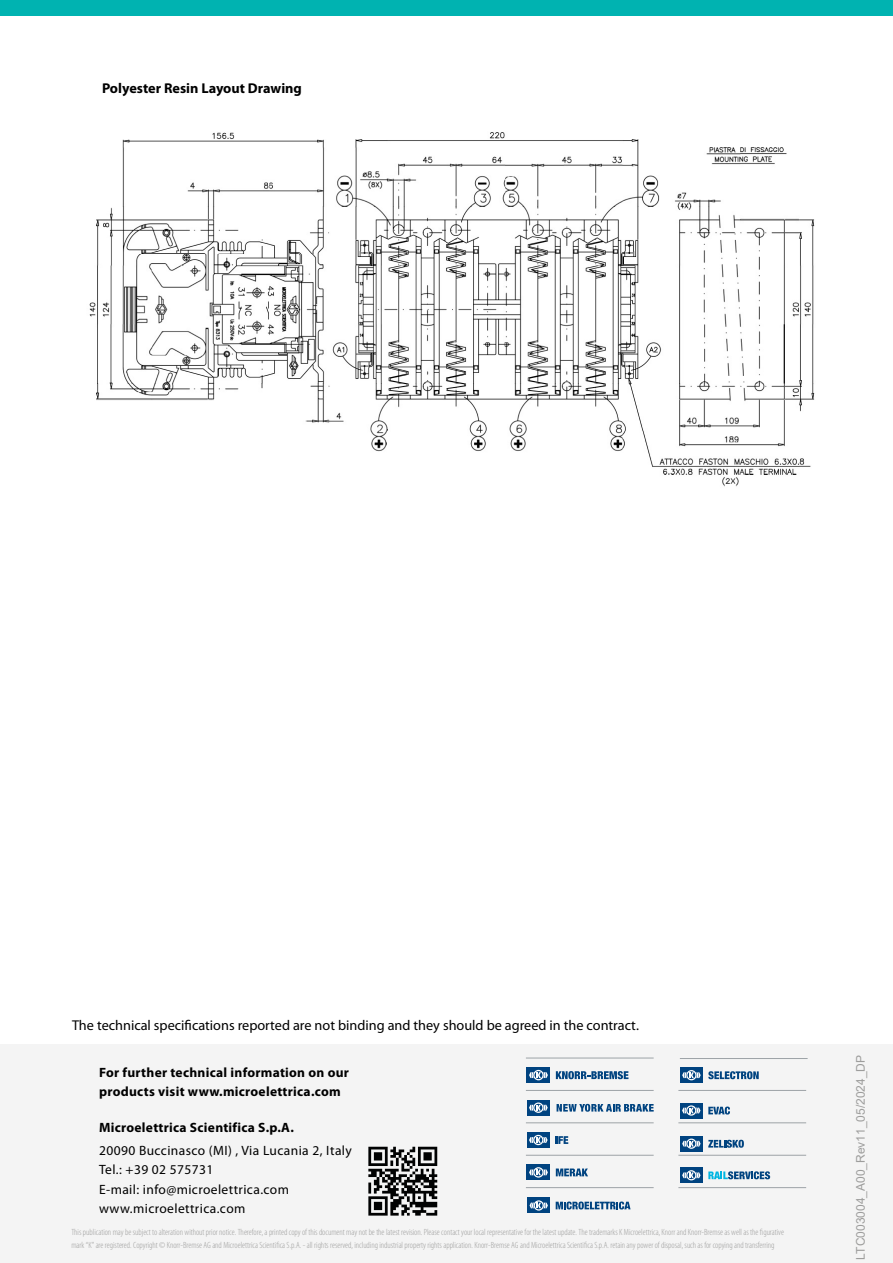
<style>
.page{position:relative;width:893px;height:1263px;background:#fff}
.page>*{position:absolute;margin:0;border:0;box-sizing:border-box;transform-origin:0 0}
.t1{font:14.25px "Myriad Pro";color:#000}
.t2{font:700 14.25px "Myriad Pro";color:#000}
.t3{font:13.5px/19.5px "Myriad Pro";letter-spacing:.03em;color:#000}
.t4{font:700 13.5px/19.5px "Myriad Pro";letter-spacing:.02em;color:#000}
.t5{font:12px "Arial";letter-spacing:-.005em;color:#1f191a}
.t6{font:12px "Arial";color:#9d9d9c}
.t7{font:300 condensed 9px/13.2px "Myriad Pro";color:#9d9d9c}
</style>
<div class="page">
<img style="left:89px;top:132px;width:726px;height:355px">
<div style="left:0;top:0;width:893px;height:15px;background:#00b3b1"></div>
<div style="left:1px;top:1044px;width:892px;height:219px;background:#f4f4f4"></div>
<svg style="left:556px;top:1071px;width:72px;height:8px"></svg>
<div style="left:527px;top:1067px;width:23px;height:16px;background:#004380"></div>
<svg style="left:529px;top:1070px;width:19px;height:10px"></svg>
<hr style="left:526px;top:1057px;width:128px;height:1px;background:#9da3a7">
<hr style="left:526px;top:1090px;width:128px;height:1px;background:#9da3a7">
<hr style="left:526px;top:1155px;width:128px;height:1px;background:#9da3a7">
<hr style="left:526px;top:1187px;width:128px;height:1px;background:#9da3a7">
<hr style="left:526px;top:1122px;width:128px;height:1px;background:#9da3a7">
<hr style="left:678px;top:1187px;width:128px;height:1px;background:#9da3a7">
<hr style="left:678px;top:1090px;width:128px;height:1px;background:#9da3a7">
<hr style="left:678px;top:1122px;width:128px;height:1px;background:#9da3a7">
<hr style="left:678px;top:1155px;width:128px;height:1px;background:#9da3a7">
<div style="left:527px;top:1100px;width:23px;height:15px;background:#004380"></div>
<svg style="left:529px;top:1102px;width:19px;height:11px"></svg>
<svg style="left:557px;top:1104px;width:97px;height:8px"></svg>
<hr style="left:680px;top:1058px;width:128px;height:1px;background:#9da3a7">
<div style="left:527px;top:1164px;width:23px;height:16px;background:#004380"></div>
<svg style="left:529px;top:1167px;width:19px;height:10px"></svg>
<svg style="left:556px;top:1168px;width:32px;height:8px"></svg>
<div style="left:527px;top:1132px;width:23px;height:16px;background:#004380"></div>
<svg style="left:529px;top:1135px;width:19px;height:10px"></svg>
<svg style="left:555px;top:1136px;width:13px;height:8px"></svg>
<div style="left:680px;top:1067px;width:23px;height:16px;background:#004380"></div>
<svg style="left:682px;top:1070px;width:19px;height:10px"></svg>
<svg style="left:708px;top:1071px;width:51px;height:8px"></svg>
<div style="left:680px;top:1167px;width:23px;height:16px;background:#004380"></div>
<svg style="left:682px;top:1170px;width:18px;height:10px"></svg>
<svg style="left:708px;top:1171px;width:62px;height:8px"></svg>
<div style="left:680px;top:1136px;width:23px;height:15px;background:#004380"></div>
<svg style="left:682px;top:1138px;width:19px;height:11px"></svg>
<svg style="left:708px;top:1140px;width:36px;height:8px"></svg>
<div style="left:527px;top:1198px;width:23px;height:15px;background:#004380"></div>
<svg style="left:529px;top:1200px;width:19px;height:10px"></svg>
<svg style="left:556px;top:1201px;width:75px;height:8px"></svg>
<div style="left:680px;top:1103px;width:23px;height:15px;background:#004380"></div>
<svg style="left:682px;top:1105px;width:18px;height:11px"></svg>
<svg style="left:708px;top:1106px;width:22px;height:8px"></svg>
<svg style="left:368px;top:1147px;width:69px;height:68px"></svg>
<h1 class="t2" style="left:102px;top:80px;width:201px">Polyester Resin Layout Drawing</h1>
<h1 class="t1" style="left:72px;top:1018px;width:568px">The technical specifications reported are not binding and they should be agreed in the contract.</h1>
<h3 class="t5" style="left:94px;top:1021px;width:374px">between brackets. For different working conditions, please contact MS</h3>
<h2 class="t4" style="left:99px;top:1062px;width:251px">For further technical information on our products visit www.microelettrica.com</h2>
<h2 class="t4" style="left:99px;top:1118px;width:196px">Microelettrica Scientifica S.p.A.</h2>
<h2 class="t3" style="left:99px;top:1141px;width:254px">20090 Buccinasco (MI) , Via Lucania 2, Italy<br>Tel.: +39 02 575731<br>E-mail: info@microelettrica.com www.microelettrica.com</h2>
<p class="t7" style="left:71px;top:1226px;width:714px">This publication may be subject to alteration without prior notice. Therefore, a printed copy of this document may not be the latest revision. Please contact your local representative for the latest update. The trademarks K Microelettrica, Knorr and Knorr-Bremse as well as the figurative mark “K” are registered. Copyright © Knorr-Bremse AG and Microelettrica Scientifica S.p.A. - all rights reserved, including industrial property rights application. Knorr-Bremse AG and Microelettrica Scientifica S.p.A. retain any power of disposal, such as for copying and transferring</p>
<h3 class="t6" style="left:852px;top:1260px;width:207px;rotate:-90deg">LTC003004_A00_Rev11_05/2024_DP</h3>
</div>
